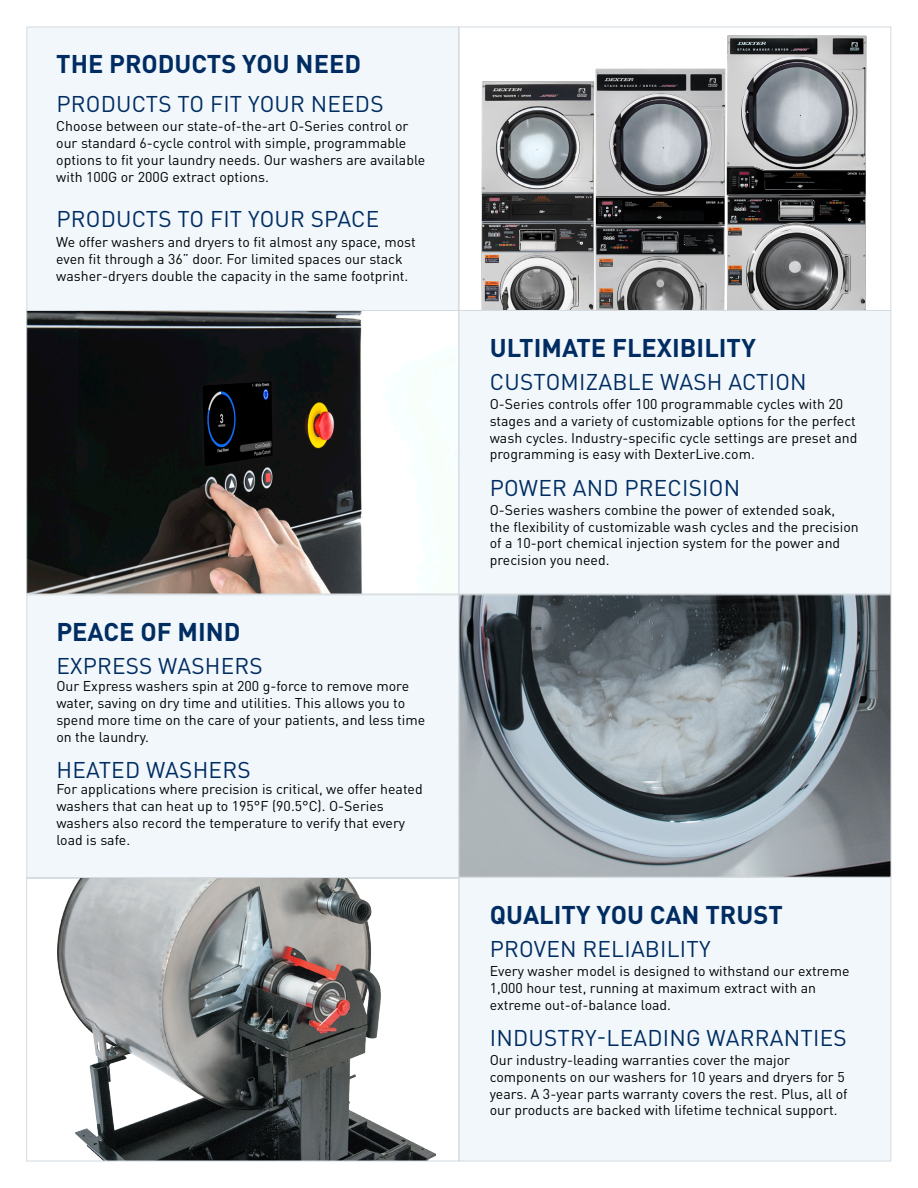
<style>
.page{position:relative;width:918px;height:1188px;background:#fff}
.page>*{position:absolute;margin:0;border:0;box-sizing:border-box;transform-origin:0 0}
.t1{font:700 25.35px "DIN Pro";color:#002c62}
.t2{font:22.5px "DIN Pro";letter-spacing:.01em;color:#002c62}
.t3{font:14.1px/17px "DIN Pro";color:#000}
</style>
<div class="page">
<div style="left:27px;top:27px;width:432px;height:284px;background:#f1f7fa;border:1px solid #d4dade"></div>
<img style="left:28px;top:312px;width:334px;height:280px">
<div style="left:26px;top:310px;width:433px;height:284px;border:1px solid #d4dade"></div>
<img style="left:481px;top:35px;width:386px;height:274px">
<img style="left:461px;top:597px;width:428px;height:278px">
<div style="left:459px;top:595px;width:432px;height:282px;border:1px solid #d4dade"></div>
<div style="left:459px;top:310px;width:432px;height:284px;background:#f1f7fa;border:1px solid #d4dade"></div>
<div style="left:459px;top:877px;width:432px;height:284px;background:#f1f7fa;border:1px solid #d4dade"></div>
<div style="left:27px;top:595px;width:432px;height:284px;background:#f1f7fa;border:1px solid #d4dade"></div>
<img style="left:57px;top:879px;width:378px;height:280px">
<div style="left:26px;top:877px;width:433px;height:284px;border:1px solid #d3dade"></div>
<p class="t1" style="left:56px;top:43px;width:306px">THE PRODUCTS YOU NEED</p>
<p class="t2" style="left:56px;top:89px;width:329px">PRODUCTS TO FIT YOUR NEEDS</p>
<p class="t3" style="left:56px;top:117px;width:371px">Choose between our state-of-the-art O-Series control or our standard 6-cycle control with simple, programmable options to fit your laundry needs. Our washers are available with 100G or 200G extract options.</p>
<p class="t2" style="left:56px;top:204px;width:324px">PRODUCTS TO FIT YOUR SPACE</p>
<p class="t3" style="left:56px;top:233px;width:361px">We offer washers and dryers to fit almost any space, most even fit through a 36” door. For limited spaces our stack washer-dryers double the capacity in the same footprint.</p>
<p class="t1" style="left:56px;top:611px;width:186px">PEACE OF MIND</p>
<p class="t2" style="left:56px;top:651px;width:208px">EXPRESS WASHERS</p>
<p class="t3" style="left:56px;top:677px;width:371px">Our Express washers spin at 200 g-force to remove more water, saving on dry time and utilities. This allows you to spend more time on the care of your patients, and less time on the laundry.</p>
<p class="t2" style="left:56px;top:754px;width:196px">HEATED WASHERS</p>
<p class="t3" style="left:56px;top:780px;width:368px">For applications where precision is critical, we offer heated washers that can heat up to 195°F (90.5°C). O-Series washers also record the temperature to verify that every load is safe.</p>
<p class="t1" style="left:490px;top:327px;width:268px">ULTIMATE FLEXIBILITY</p>
<p class="t2" style="left:490px;top:366px;width:318px">CUSTOMIZABLE WASH ACTION</p>
<p class="t3" style="left:490px;top:395px;width:369px">O-Series controls offer 100 programmable cycles with 20 stages and a variety of customizable options for the perfect wash cycles. Industry-specific cycle settings are preset and programming is easy with DexterLive.com.</p>
<p class="t2" style="left:490px;top:472px;width:252px">POWER AND PRECISION</p>
<p class="t3" style="left:490px;top:500px;width:371px">O-Series washers combine the power of extended soak, the flexibility of customizable wash cycles and the precision of a 10-port chemical injection system for the power and precision you need.</p>
<p class="t1" style="left:490px;top:894px;width:295px">QUALITY YOU CAN TRUST</p>
<p class="t2" style="left:490px;top:933px;width:222px">PROVEN RELIABILITY</p>
<p class="t3" style="left:490px;top:962px;width:361px">Every washer model is designed to withstand our extreme<br>1,000 hour test, running at maximum extract with an extreme out-of-balance load.</p>
<p class="t2" style="left:490px;top:1022px;width:358px">INDUSTRY-LEADING WARRANTIES</p>
<p class="t3" style="left:490px;top:1051px;width:359px">Our industry-leading warranties cover the major components on our washers for 10 years and dryers for 5 years. A 3-year parts warranty covers the rest. Plus, all of our products are backed with lifetime technical support.</p>
</div>
